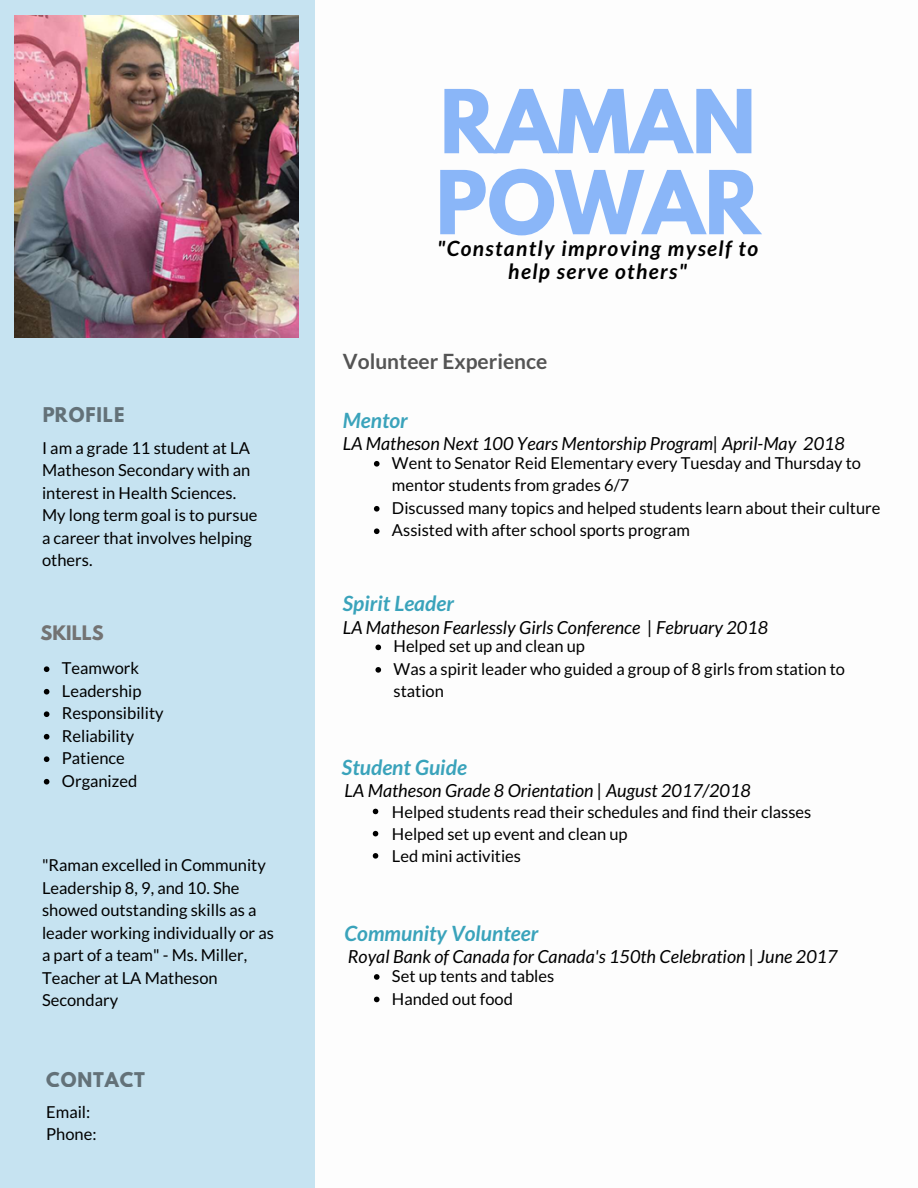
<style>
.page{position:relative;width:918px;height:1188px;background:#fff}
.page>*{position:absolute;margin:0;border:0;box-sizing:border-box;transform-origin:0 0}
.t1{font:700 78px/81px "League Spartan";color:#8ab6f8}
.t2{font:italic 700 21px "Lato";color:#3aa3bb}
.t3{font:italic 700 21px/22.5px "Lato";letter-spacing:.065em;color:#000;text-align:center}
.t4{font:700 21px "Lato";color:#545454}
.t5{font:italic 18px "Lato";color:#000}
.t6{font:700 18px "League Spartan";letter-spacing:.05em;color:#000}
.t7{font:700 17.7px "League Spartan";color:#737373}
.t8{font:16.5px/22.5px "Lato";color:#000}
</style>
<div class="page">
<div style="left:0;top:0;width:315px;height:1188px;background:#c6e3f1"></div>
<img style="left:15px;top:16px;width:283px;height:321px">
<svg style="left:373px;top:809px;width:5px;height:5px"></svg>
<svg style="left:373px;top:831px;width:5px;height:5px"></svg>
<svg style="left:373px;top:853px;width:5px;height:6px"></svg>
<svg style="left:374px;top:974px;width:6px;height:6px"></svg>
<svg style="left:374px;top:997px;width:6px;height:5px"></svg>
<svg style="left:374px;top:461px;width:6px;height:6px"></svg>
<svg style="left:374px;top:506px;width:6px;height:6px"></svg>
<svg style="left:374px;top:528px;width:6px;height:6px"></svg>
<svg style="left:44px;top:666px;width:5px;height:6px"></svg>
<svg style="left:44px;top:689px;width:5px;height:6px"></svg>
<svg style="left:44px;top:711px;width:5px;height:6px"></svg>
<svg style="left:44px;top:734px;width:5px;height:6px"></svg>
<svg style="left:44px;top:756px;width:5px;height:6px"></svg>
<svg style="left:44px;top:779px;width:5px;height:6px"></svg>
<svg style="left:375px;top:645px;width:6px;height:5px"></svg>
<svg style="left:375px;top:667px;width:6px;height:6px"></svg>
<p class="t6" style="left:42px;top:406px;width:84px">PROFILE</p>
<p class="t8" style="left:42px;top:436px;width:217px">I am a grade 11 student at LA<br>Matheson Secondary with an interest in Health Sciences.<br>My long term goal is to pursue a career that involves helping others.</p>
<p class="t7" style="left:40px;top:624px;width:65px">SKILLS</p>
<p class="t8" style="left:62px;top:657px;width:103px">Teamwork<br>Leadership<br>Responsibility<br>Reliability<br>Patience<br>Organized</p>
<p class="t8" style="left:42px;top:854px;width:233px">"Raman excelled in Community<br>Leadership 8, 9, and 10. She showed outstanding skills as a leader working individually or as a part of a team" - Ms. Miller,<br>Teacher at LA Matheson<br>Secondary</p>
<p class="t6" style="left:46px;top:1070px;width:100px">CONTACT</p>
<p class="t8" style="left:46px;top:1100px;width:52px">Email:<br>Phone:</p>
<h1 class="t1" style="left:436px;top:91px;width:326px">RAMAN<br>POWAR</h1>
<p class="t3" style="left:437px;top:237px;width:322px">"Constantly improving myself to help serve others"</p>
<p class="t4" style="left:343px;top:348px;width:206px">Volunteer Experience</p>
<p class="t2" style="left:343px;top:407px;width:66px">Mentor</p>
<p class="t5" style="left:343px;top:432px;width:504px">LA Matheson Next 100 Years Mentorship Program| April-May 2018</p>
<p class="t8" style="left:392px;top:451px;width:490px">Went to Senator Reid Elementary every Tuesday and Thursday to mentor students from grades 6/7<br>Discussed many topics and helped students learn about their culture Assisted with after school sports program</p>
<p class="t2" style="left:343px;top:590px;width:113px">Spirit Leader</p>
<p class="t5" style="left:343px;top:616px;width:427px">LA Matheson Fearlessly Girls Conference | February 2018</p>
<p class="t8" style="left:394px;top:635px;width:453px">Helped set up and clean up<br>Was a spirit leader who guided a group of 8 girls from station to station</p>
<p class="t2" style="left:342px;top:755px;width:126px">Student Guide</p>
<p class="t5" style="left:345px;top:780px;width:408px">LA Matheson Grade 8 Orientation | August 2017/2018</p>
<p class="t8" style="left:392px;top:800px;width:421px">Helped students read their schedules and find their classes<br>Helped set up event and clean up<br>Led mini activities</p>
<p class="t2" style="left:345px;top:921px;width:195px">Community Volunteer</p>
<p class="t8" style="left:392px;top:964px;width:164px">Set up tents and tables<br>Handed out food</p>
<p class="t5" style="left:348px;top:945px;width:491px">Royal Bank of Canada for Canada's 150th Celebration | June 2017</p>
</div>
